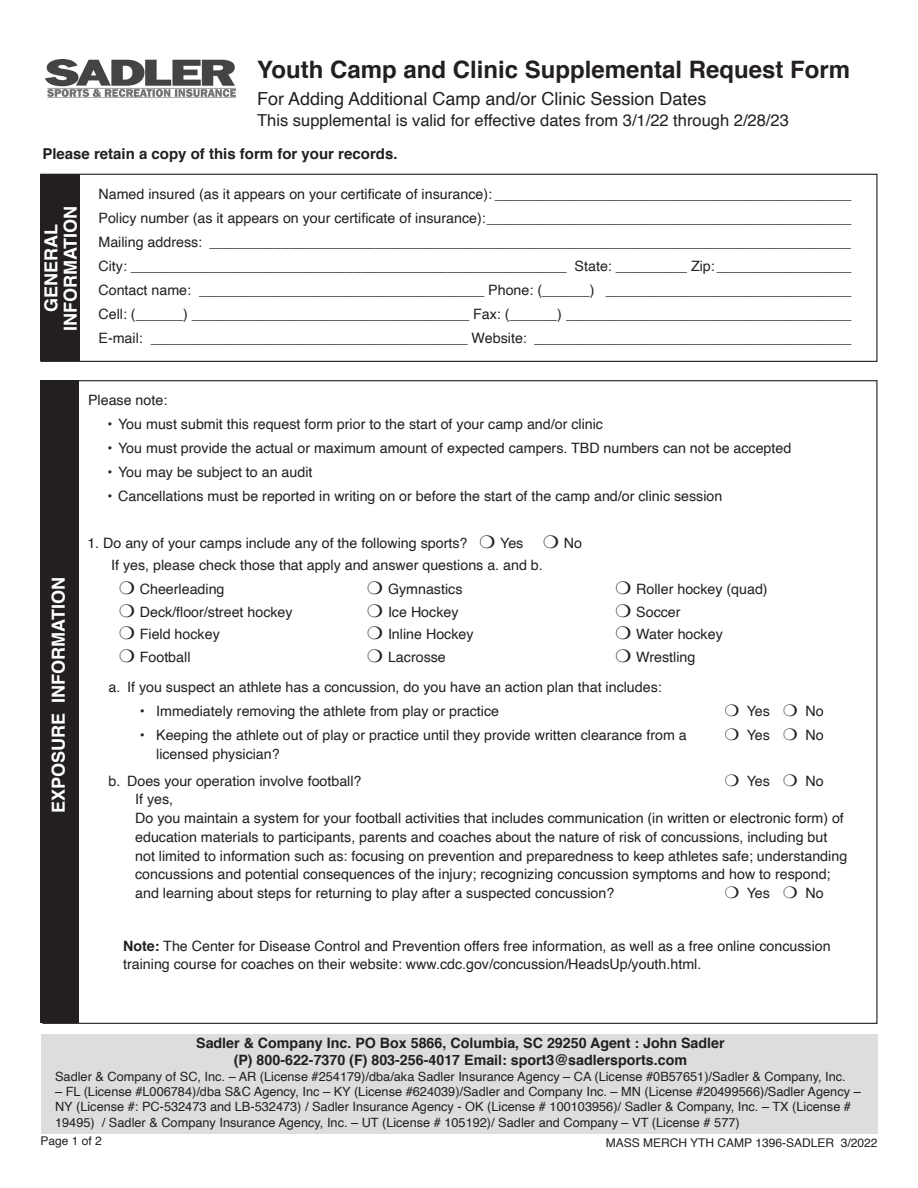
<style>
.page{position:relative;width:918px;height:1188px;background:#fff}
.page>*{position:absolute;margin:0;border:0;box-sizing:border-box;transform-origin:0 0}
.t1{font:700 24px "Helvetica";color:#231f20}
.t2{font:18px "Helvetica";color:#231f20}
.t3{font:700 18px/19.5px "Helvetica";color:#fff;text-align:center}
.t4{font:16.5px "Helvetica";color:#231f20}
.t5{font:700 15px "Helvetica";color:#231f20}
.t6{font:14.25px/22.5px "Helvetica";color:#231f20}
.t7{font:700 14.25px/17.1px "Helvetica";color:#231f20;text-align:center}
.t8{font:12.75px/15.3px "Helvetica";color:#231f20}
.t9{font:12px "Helvetica";color:#231f20}
.s1{font-weight:700}
</style>
<div class="page">
<div style="left:40px;top:174px;width:838px;height:188px;border:1px solid #231f20"></div>
<div style="left:40px;top:174px;width:40px;height:187px;background:#231f20"></div>
<div style="left:40px;top:380px;width:39px;height:643px;background:#231f20"></div>
<div style="left:41px;top:1034px;width:837px;height:99px;background:#dcdddf"></div>
<img style="left:45px;top:59px;width:191px;height:39px">
<h1 class="t1" style="left:257px;top:50px;width:594px">Youth Camp and Clinic Supplemental Request Form</h1>
<p class="t2" style="left:257px;top:85px;width:451px">For Adding Additional Camp and/or Clinic Session Dates</p>
<p class="t4" style="left:257px;top:107px;width:533px">This supplemental is valid for effective dates from 3/1/22 through 2/28/23</p>
<p class="t5" style="left:42px;top:142px;width:357px">Please retain a copy of this form for your records.</p>
<p class="t3" style="left:42px;top:331px;width:127px;rotate:-90deg">GENERAL<br>INFORMATION</p>
<p class="t6" style="left:99px;top:182px;width:754px;line-height:24px;text-align:justify">Named insured (as it appears on your certificate of insurance): _____________________________________________ Policy number (as it appears on your certificate of insurance):______________________________________________ Mailing address: _________________________________________________________________________________ City: _______________________________________________________ State: _________ Zip:_________________ Contact name: ____________________________________ Phone: (______) _______________________________ Cell: (______) ___________________________________ Fax: (______) ____________________________________ E-mail: ________________________________________ Website: ________________________________________</p>
<p class="t3" style="left:49px;top:813px;width:237px;rotate:-90deg">EXPOSURE INFORMATION</p>
<p class="t6" style="left:88px;top:389px;width:81px">Please note:</p>
<p class="t6" style="left:108px;top:413px;width:497px">• You must submit this request form prior to the start of your camp and/or clinic</p>
<p class="t6" style="left:108px;top:437px;width:685px">• You must provide the actual or maximum amount of expected campers. TBD numbers can not be accepted</p>
<p class="t6" style="left:108px;top:461px;width:206px">• You may be subject to an audit</p>
<p class="t6" style="left:108px;top:485px;width:616px">• Cancellations must be reported in writing on or before the start of the camp and/or clinic session</p>
<p class="t6" style="left:87px;top:532px;width:382px">1. Do any of your camps include any of the following sports?</p>
<p class="t6" style="left:500px;top:532px;width:25px">Yes</p>
<p class="t6" style="left:564px;top:532px;width:20px">No</p>
<p class="t6" style="left:111px;top:555px;width:433px">If yes, please check those that apply and answer questions a. and b.</p>
<p class="t6" style="left:140px;top:578px;width:154px">Cheerleading<br>Deck/floor/street hockey<br>Field hockey<br>Football</p>
<p class="t6" style="left:388px;top:578px;width:87px">Gymnastics<br>Ice Hockey<br>Inline Hockey<br>Lacrosse</p>
<p class="t6" style="left:636px;top:578px;width:133px">Roller hockey (quad)<br>Soccer<br>Water hockey<br>Wrestling</p>
<p class="t6" style="left:108px;top:676px;width:555px">a. If you suspect an athlete has a concussion, do you have an action plan that includes:</p>
<p class="t6" style="left:140px;top:700px;width:361px">• Immediately removing the athlete from play or practice</p>
<p class="t6" style="left:747px;top:700px;width:25px">Yes</p>
<p class="t6" style="left:806px;top:700px;width:20px">No</p>
<p class="t6" style="left:140px;top:724px;width:549px">• Keeping the athlete out of play or practice until they provide written clearance from a</p>
<p class="t6" style="left:747px;top:724px;width:25px">Yes</p>
<p class="t6" style="left:806px;top:724px;width:20px">No</p>
<p class="t6" style="left:108px;top:740px;width:255px;line-height:27px;text-indent:48px">licensed physician?<br>b. Does your operation involve football?</p>
<p class="t6" style="left:747px;top:770px;width:25px">Yes</p>
<p class="t6" style="left:806px;top:770px;width:20px">No</p>
<p class="t6" style="left:135px;top:790px;width:714px;line-height:18.8px">If yes,<br>Do you maintain a system for your football activities that includes communication (in written or electronic form) of education materials to participants, parents and coaches about the nature of risk of concussions, including but not limited to information such as: focusing on prevention and preparedness to keep athletes safe; understanding concussions and potential consequences of the injury; recognizing concussion symptoms and how to respond; and learning about steps for returning to play after a suspected concussion?</p>
<p class="t6" style="left:747px;top:882px;width:25px">Yes</p>
<p class="t6" style="left:806px;top:882px;width:20px">No</p>
<p class="t6" style="left:123px;top:937px;width:709px;line-height:18px"><span class="s1">Note:</span> The Center for Disease Control and Prevention offers free information, as well as a free online concussion training course for coaches on their website: www.cdc.gov/concussion/HeadsUp/youth.html.</p>
<p class="t7" style="left:196px;top:1034px;width:530px">Sadler &amp; Company Inc. PO Box 5866, Columbia, SC 29250 Agent : John Sadler (P) 800-622-7370 (F) 803-256-4017 Email: sport3@sadlersports.com</p>
<p class="t8" style="left:55px;top:1069px;width:792px">Sadler &amp; Company of SC, Inc. – AR (License #254179)/dba/aka Sadler Insurance Agency – CA (License #0B57651)/Sadler &amp; Company, Inc.</p>
<p class="t8" style="left:55px;top:1084px;width:807px">– FL (License #L006784)/dba S&amp;C Agency, Inc – KY (License #624039)/Sadler and Company Inc. – MN (License #20499566)/Sadler Agency –<br>NY (License #: PC-532473 and LB-532473) / Sadler Insurance Agency - OK (License # 100103956)/ Sadler &amp; Company, Inc. – TX (License #<br>19495) / Sadler &amp; Company Insurance Agency, Inc. – UT (License # 105192)/ Sadler and Company – VT (License # 577)</p>
<p class="t9" style="left:40px;top:1132px;width:63px">Page 1 of 2</p>
<p class="t9" style="left:606px;top:1133px;width:273px">MASS MERCH YTH CAMP 1396-SADLER 3/2022</p>
</div>
